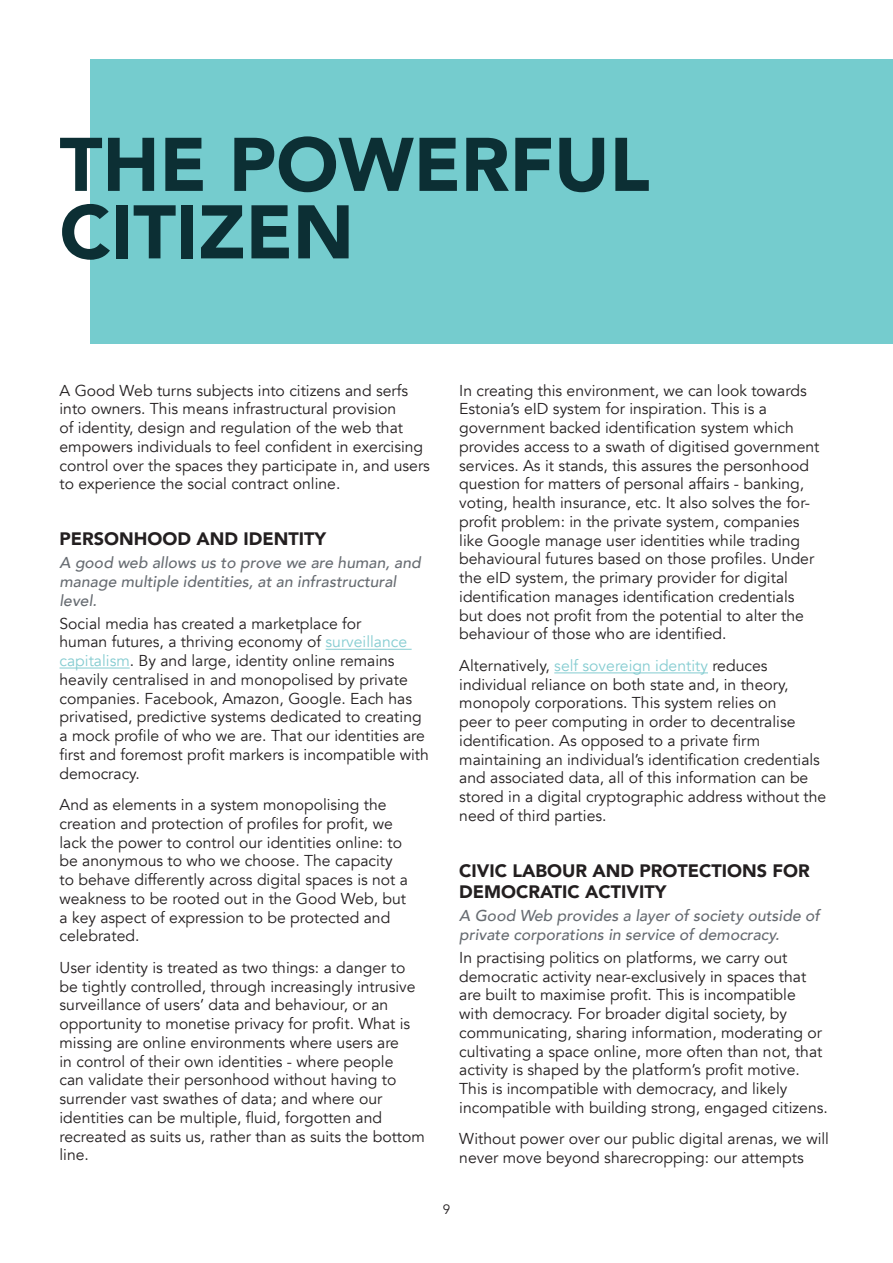
<style>
.page{position:relative;width:893px;height:1263px;background:#fff}
.page>*{position:absolute;margin:0;border:0;box-sizing:border-box;transform-origin:0 0}
.t1{font:900 75px "Avenir";color:#0c2f34}
.H2_Black{font:900 18px/21.6px "Avenir";color:#231f20}
.Body{font:15.75px/18.8px "Avenir";color:#231f20}
.H4_Grey{font:italic 500 15.75px/18.8px "Avenir";color:#676c72}
.t2{font:13.5px "Avenir";color:#231f20}
.s1{color:#85ccd1}
</style>
<div class="page">
<hr style="left:326px;top:649px;width:86px;height:1px;background:#85ccd1">
<hr style="left:60px;top:668px;width:70px;height:1px;background:#85ccd1">
<hr style="left:554px;top:672px;width:154px;height:1px;background:#85ccd1">
<div style="left:91px;top:60px;width:802px;height:284px;background:#75ccce"></div>
<h1 class="t1" style="left:60px;top:100px;width:592px">THE POWERFUL</h1>
<h1 class="t1" style="left:60px;top:168px;width:296px">CITIZEN</h1>
<p class="Body" style="left:60px;top:381px;width:372px">A Good Web turns subjects into citizens and serfs into owners. This means infrastructural provision<br>of identity, design and regulation of the web that empowers individuals to feel confident in exercising control over the spaces they participate in, and users to experience the social contract online.</p>
<h2 class="H2_Black" style="left:60px;top:527px;width:268px">PERSONHOOD AND IDENTITY</h2>
<h3 class="H4_Grey" style="left:60px;top:553px;width:363px">A good web allows us to prove we are human, and manage multiple identities, at an infrastructural level.</h3>
<p class="Body" style="left:60px;top:614px;width:371px">Social media has created a marketplace for<br>human futures, a thriving economy of <span class="s1">surveillance capitalism</span>. By and large, identity online remains heavily centralised in and monopolised by private companies. Facebook, Amazon, Google. Each has privatised, predictive systems dedicated to creating a mock profile of who we are. That our identities are first and foremost profit markers is incompatible with democracy.</p>
<p class="Body" style="left:60px;top:795px;width:350px">And as elements in a system monopolising the creation and protection of profiles for profit, we lack the power to control our identities online: to be anonymous to who we choose. The capacity to behave differently across digital spaces is not a weakness to be rooted out in the Good Web, but a key aspect of expression to be protected and celebrated.</p>
<p class="Body" style="left:60px;top:958px;width:367px">User identity is treated as two things: a danger to be tightly controlled, through increasingly intrusive surveillance of users’ data and behaviour, or an opportunity to monetise privacy for profit. What is missing are online environments where users are<br>in control of their own identities - where people<br>can validate their personhood without having to surrender vast swathes of data; and where our identities can be multiple, fluid, forgotten and recreated as suits us, rather than as suits the bottom line.</p>
<p class="Body" style="left:459px;top:381px;width:362px">In creating this environment, we can look towards Estonia’s eID system for inspiration. This is a government backed identification system which provides access to a swath of digitised government services. As it stands, this assures the personhood question for matters of personal affairs - banking, voting, health insurance, etc. It also solves the for&shy;profit problem: in the private system, companies like Google manage user identities while trading behavioural futures based on those profiles. Under the eID system, the primary provider for digital identification manages identification credentials but does not profit from the potential to alter the behaviour of those who are identified.</p>
<p class="Body" style="left:459px;top:656px;width:369px">Alternatively, <span class="s1">self sovereign identity</span> reduces individual reliance on both state and, in theory, monopoly corporations. This system relies on<br>peer to peer computing in order to decentralise identification. As opposed to a private firm maintaining an individual’s identification credentials and associated data, all of this information can be stored in a digital cryptographic address without the need of third parties.</p>
<h2 class="H2_Black" style="left:459px;top:859px;width:352px">CIVIC LABOUR AND PROTECTIONS FOR<br>DEMOCRATIC ACTIVITY</h2>
<h3 class="H4_Grey" style="left:459px;top:906px;width:362px">A Good Web provides a layer of society outside of private corporations in service of democracy.</h3>
<p class="Body" style="left:459px;top:948px;width:370px">In practising politics on platforms, we carry out democratic activity near-exclusively in spaces that are built to maximise profit. This is incompatible with democracy. For broader digital society, by communicating, sharing information, moderating or cultivating a space online, more often than not, that activity is shaped by the platform’s profit motive.<br>This is incompatible with democracy, and likely incompatible with building strong, engaged citizens.</p>
<p class="Body" style="left:459px;top:1130px;width:371px">Without power over our public digital arenas, we will never move beyond sharecropping: our attempts</p>
<p class="t2" style="left:443px;top:1201px;width:9px">9</p>
</div>
